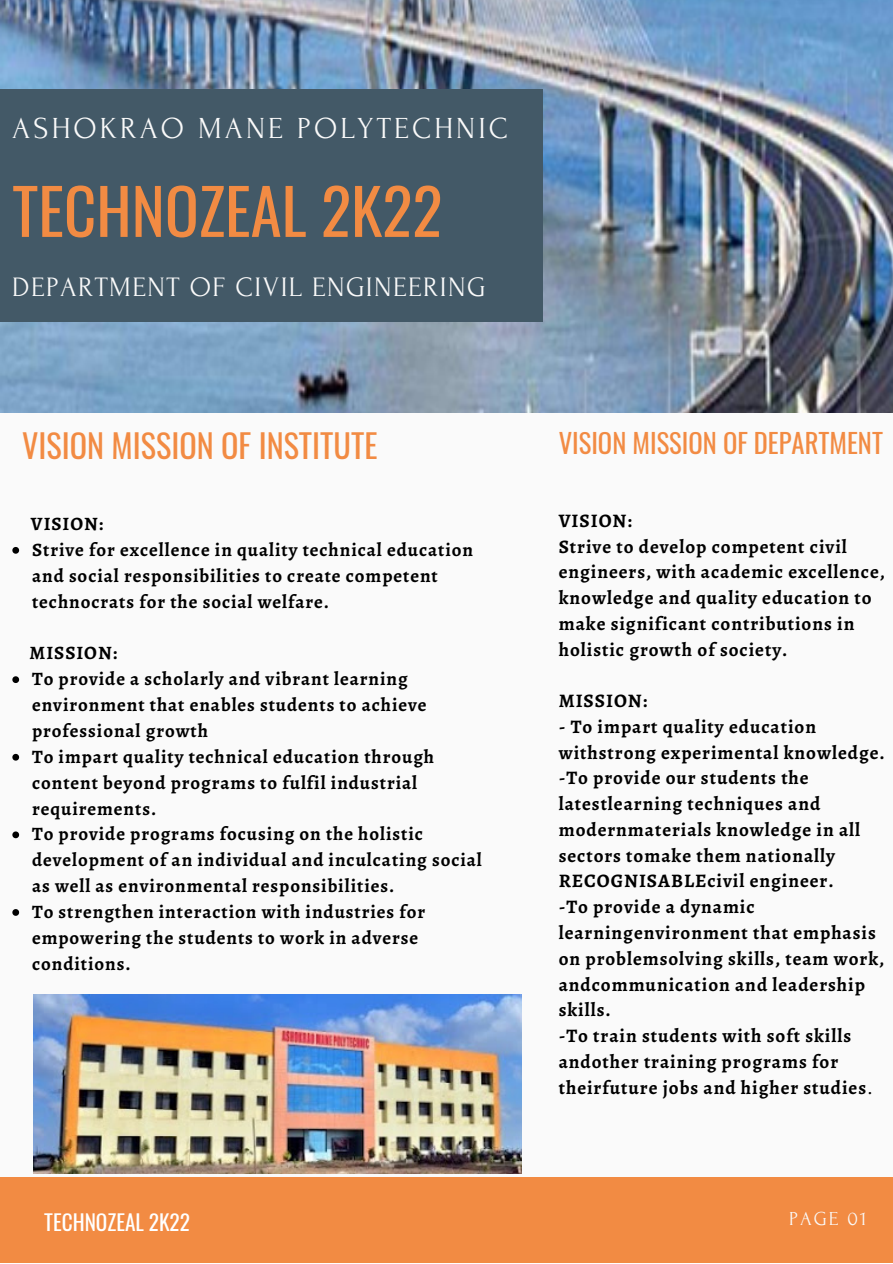
<style>
.page{position:relative;width:893px;height:1264px;background:#fff}
.page>*{position:absolute;margin:0;border:0;box-sizing:border-box;transform-origin:0 0}
.t1{font:62.85px "Oswald";color:#f28b43}
.t2{font:32.25px "Oswald";color:#f28b43}
.t3{font:30.6px "Forum";letter-spacing:.1em;color:#fafafa}
.t4{font:28.05px "Forum";letter-spacing:.05em;color:#fafafa}
.t5{font:26.7px "Oswald";color:#f28b43}
.t6{font:21.3px "Oswald";color:#fff}
.t7{font:19.8px "Forum";letter-spacing:.1em;color:#fafafa}
.t8{font:700 19.05px/25.8px "Alegreya";letter-spacing:.05em;color:#000}
.t9{font:700 18.9px/25.8px "Alegreya";letter-spacing:.05em;color:#000}
.s1{font-weight:400}
</style>
<div class="page">
<div style="left:0;top:0;width:892px;height:1262px;background:#fafafa"></div>
<img style="left:0;top:0;width:892px;height:413px">
<img style="left:33px;top:994px;width:488px;height:178px">
<div style="left:0;top:89px;width:543px;height:233px;background:#435967"></div>
<div style="left:0;top:1176px;width:892px;height:86px;background:#f28b43"></div>
<svg style="left:12px;top:547px;width:7px;height:6px"></svg>
<svg style="left:12px;top:676px;width:7px;height:7px"></svg>
<svg style="left:12px;top:754px;width:7px;height:6px"></svg>
<svg style="left:12px;top:831px;width:7px;height:7px"></svg>
<svg style="left:12px;top:909px;width:7px;height:6px"></svg>
<h3 class="t3" style="left:12px;top:112px;width:497px">ASHOKRAO MANE POLYTECHNIC</h3>
<h1 class="t1" style="left:12px;top:162px;width:431px">TECHNOZEAL 2K22</h1>
<h3 class="t4" style="left:12px;top:272px;width:475px">DEPARTMENT OF CIVIL ENGINEERING</h3>
<h2 class="t2" style="left:22px;top:421px;width:357px">VISION MISSION OF INSTITUTE</h2>
<p class="t9" style="left:31px;top:511px;width:74px">VISION:</p>
<p class="t9" style="left:32px;top:536px;width:442px">Strive for excellence in quality technical education and social responsibilities to create competent technocrats for the social welfare.</p>
<p class="t9" style="left:30px;top:640px;width:89px">MISSION:</p>
<p class="t9" style="left:32px;top:666px;width:451px">To provide a scholarly and vibrant learning environment that enables students to achieve professional growth<br>To impart quality technical education through content beyond programs to fulfil industrial requirements.<br>To provide programs focusing on the holistic development of an individual and inculcating social as well as environmental responsibilities.<br>To strengthen interaction with industries for empowering the students to work in adverse conditions.</p>
<h3 class="t5" style="left:558px;top:422px;width:326px">VISION MISSION OF DEPARTMENT</h3>
<p class="t8" style="left:558px;top:507px;width:328px">VISION:<br>Strive to develop competent civil engineers, with academic excellence, knowledge and quality education to make significant contributions in holistic growth of society.</p>
<p class="t8" style="left:558px;top:687px;width:90px">MISSION:</p>
<p class="t8" style="left:558px;top:713px;width:327px">- To impart quality education withstrong experimental knowledge. -To provide our students the latestlearning techniques and modernmaterials knowledge in all sectors tomake them nationally<br>RECOGNISABLEcivil engineer.<br>-To provide a dynamic learningenvironment that emphasis on problemsolving skills, team work, andcommunication and leadership skills.<br>-To train students with soft skills andother training programs for theirfuture jobs and higher studies<span class="s1">.</span></p>
<p class="t6" style="left:44px;top:1205px;width:147px">TECHNOZEAL 2K22</p>
<p class="t7" style="left:789px;top:1208px;width:79px">PAGE 01</p>
</div>
